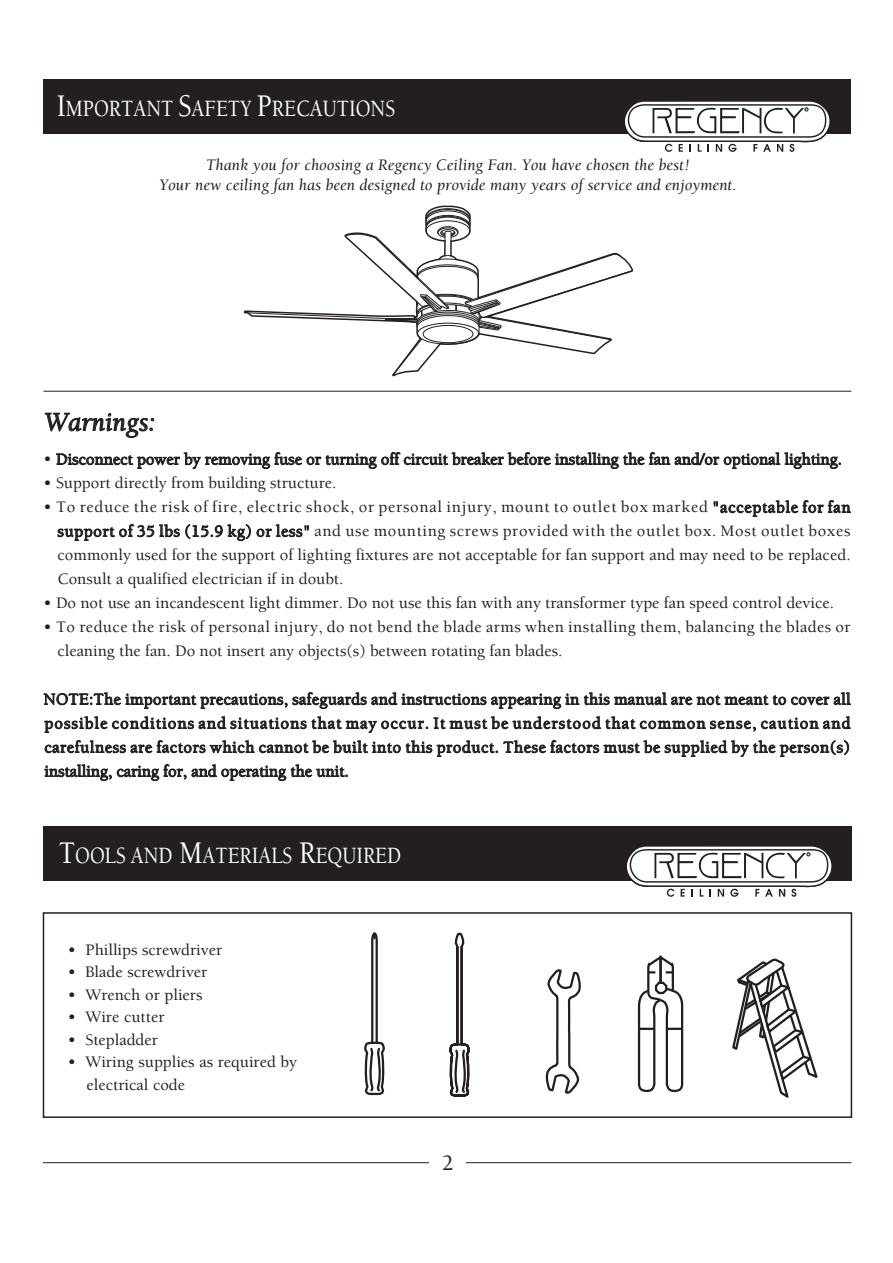
<style>
.page{position:relative;width:893px;height:1263px;background:#fff}
.page>*{position:absolute;margin:0;border:0;box-sizing:border-box;transform-origin:0 0}
.t1{font:italic 27px "Berkeley";color:#231f20}
.t2{font:500 24px "Berkeley";color:#fff;scale:.83 1}
.t3{font:500 22.5px "Berkeley";color:#231f20}
.t4{font:500 16.5px/24px "Berkeley";color:#231f20;text-align:justify}
.t5{font:500 16.5px/24px "Berkeley";letter-spacing:.025em;color:#231f20}
.t6{font:italic 16.5px/19.8px "Berkeley";color:#231f20;text-align:center}
.s1{font-size:32.4px}
</style>
<div class="page">
<div style="left:43px;top:79px;width:808px;height:55px;background:#231f20"></div>
<svg style="left:634px;top:101px;width:196px;height:51px"></svg>
<hr style="left:43px;top:1162px;width:808px;height:1px;background:#231f20">
<div style="left:430px;top:1153px;width:36px;height:33px;background:#fff"></div>
<hr style="left:43px;top:391px;width:808px;height:1px;background:#231f20">
<div style="left:43px;top:827px;width:808px;height:54px;background:#231f20"></div>
<svg style="left:627px;top:846px;width:205px;height:51px"></svg>
<div style="left:43px;top:912px;width:809px;height:206px;border:2px solid #231f20"></div>
<svg style="left:364px;top:932px;width:21px;height:164px"></svg>
<svg style="left:449px;top:932px;width:21px;height:165px"></svg>
<svg style="left:545px;top:970px;width:36px;height:124px"></svg>
<svg style="left:732px;top:958px;width:86px;height:140px"></svg>
<svg style="left:637px;top:955px;width:47px;height:138px"></svg>
<svg style="left:247px;top:208px;width:386px;height:168px"></svg>
<h2 class="t2" style="left:57px;top:99px;width:409px"><span class="s1">I</span>MPORTANT <span class="s1">S</span>AFETY <span class="s1">P</span>RECAUTIONS</h2>
<p class="t6" style="left:159px;top:156px;width:579px">Thank you for choosing a Regency Ceiling Fan. You have chosen the best!<br>Your new ceiling fan has been designed to provide many years of service and enjoyment.</p>
<h1 class="t1" style="left:44px;top:411px;width:113px">Warnings:</h1>
<p class="t4" style="left:43px;top:449px;width:800px">• Disconnect power by removing fuse or turning off circuit breaker before installing the fan and/or optional lighting.</p>
<p class="t4" style="left:43px;top:473px;width:294px">• Support directly from building structure.</p>
<p class="t4" style="left:57px;top:497px;width:795px;text-indent:-14px">• To reduce the risk of fire, electric shock, or personal injury, mount to outlet box marked "acceptable for fan support of 35 lbs (15.9 kg) or less" and use mounting screws provided with the outlet box. Most outlet boxes commonly used for the support of lighting fixtures are not acceptable for fan support and may need to be replaced.<br>Consult a qualified electrician if in doubt.</p>
<p class="t4" style="left:43px;top:593px;width:792px">• Do not use an incandescent light dimmer. Do not use this fan with any transformer type fan speed control device.</p>
<p class="t5" style="left:57px;top:617px;width:795px;text-indent:-14px">• To reduce the risk of personal injury, do not bend the blade arms when installing them, balancing the blades or cleaning the fan. Do not insert any objects(s) between rotating fan blades.</p>
<p class="t4" style="left:43px;top:689px;width:808px">NOTE:The important precautions, safeguards and instructions appearing in this manual are not meant to cover all possible conditions and situations that may occur. It must be understood that common sense, caution and carefulness are factors which cannot be built into this product. These factors must be supplied by the person(s) installing, caring for, and operating the unit.</p>
<h2 class="t2" style="left:59px;top:846px;width:414px"><span class="s1">T</span>OOLS AND <span class="s1">M</span>ATERIALS <span class="s1">R</span>EQUIRED</h2>
<p class="t4" style="left:68px;top:939px;width:156px">• Phillips screwdriver</p>
<p class="t4" style="left:68px;top:962px;width:141px">• Blade screwdriver</p>
<p class="t4" style="left:68px;top:984px;width:136px">• Wrench or pliers</p>
<p class="t4" style="left:68px;top:1007px;width:98px">• Wire cutter</p>
<p class="t4" style="left:68px;top:1029px;width:91px">• Stepladder</p>
<p class="t4" style="left:87px;top:1052px;width:212px;line-height:22.5px;text-indent:-19px">• Wiring supplies as required by electrical code</p>
<h3 class="t3" style="left:442px;top:1154px;width:13px">2</h3>
</div>
